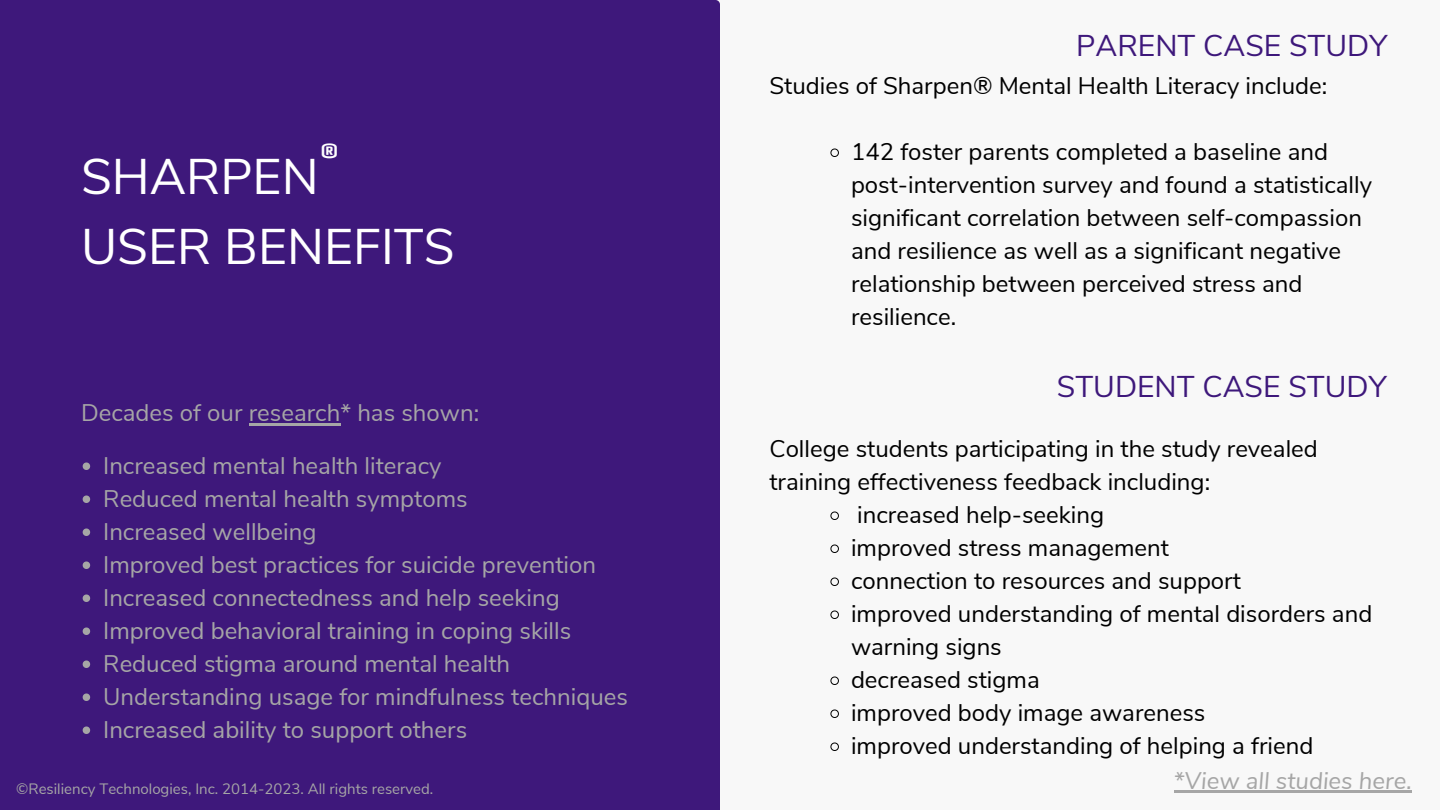
<style>
.page{position:relative;width:1440px;height:810px;background:#f8f8f8}
.page>*{position:absolute;margin:0;border:0;box-sizing:border-box;transform-origin:0 0}
.t1{font:50px "Nunito Sans";color:#fff}
.t2{font:30px "Nunito Sans";color:#3e187b}
.t3{font:24px/33px "Nunito Sans";color:#000}
.t4{font:24px "Nunito Sans";color:#a6a6a6}
.t5{font:italic 24px "Nunito Sans";color:#a6a6a6}
.t6{font:700 22.2px "Play";color:#fff}
.t7{font:15px "Nunito Sans";color:#a6a6a6}
</style>
<div class="page">
<div style="left:0;top:0;width:720px;height:810px;background:#3e187b"></div>
<svg style="left:83px;top:462px;width:7px;height:8px"></svg>
<svg style="left:83px;top:495px;width:7px;height:8px"></svg>
<svg style="left:83px;top:528px;width:7px;height:8px"></svg>
<svg style="left:83px;top:561px;width:7px;height:8px"></svg>
<svg style="left:83px;top:594px;width:7px;height:8px"></svg>
<svg style="left:83px;top:627px;width:7px;height:8px"></svg>
<svg style="left:83px;top:660px;width:7px;height:8px"></svg>
<svg style="left:83px;top:693px;width:7px;height:8px"></svg>
<svg style="left:83px;top:726px;width:7px;height:8px"></svg>
<hr style="left:249px;top:423px;width:91px;height:2px;background:#a6a6a6">
<hr style="left:1174px;top:791px;width:238px;height:2px;background:#a6a6a6">
<svg style="left:830px;top:148px;width:9px;height:9px"></svg>
<svg style="left:830px;top:511px;width:9px;height:9px"></svg>
<svg style="left:830px;top:544px;width:9px;height:9px"></svg>
<svg style="left:830px;top:577px;width:9px;height:9px"></svg>
<svg style="left:830px;top:610px;width:9px;height:9px"></svg>
<svg style="left:830px;top:676px;width:9px;height:9px"></svg>
<svg style="left:830px;top:709px;width:9px;height:9px"></svg>
<svg style="left:830px;top:742px;width:9px;height:9px"></svg>
<p class="t6" style="left:321px;top:137px;width:19px">®</p>
<p class="t1" style="left:81px;top:143px;width:239px">SHARPEN</p>
<p class="t1" style="left:81px;top:213px;width:375px">USER BENEFITS</p>
<p class="t4" style="left:81px;top:397px;width:400px">Decades of our research* has shown:</p>
<p class="t4" style="left:103px;top:449px;width:340px">Increased mental health literacy</p>
<p class="t4" style="left:103px;top:482px;width:366px">Reduced mental health symptoms</p>
<p class="t4" style="left:103px;top:515px;width:215px">Increased wellbeing</p>
<p class="t4" style="left:103px;top:548px;width:494px">Improved best practices for suicide prevention</p>
<p class="t4" style="left:103px;top:581px;width:458px">Increased connectedness and help seeking</p>
<p class="t4" style="left:103px;top:614px;width:470px">Improved behavioral training in coping skills</p>
<p class="t4" style="left:103px;top:647px;width:409px">Reduced stigma around mental health</p>
<p class="t4" style="left:103px;top:680px;width:526px">Understanding usage for mindfulness techniques</p>
<p class="t4" style="left:103px;top:713px;width:366px">Increased ability to support others</p>
<p class="t7" style="left:16px;top:778px;width:419px">©Resiliency Technologies, Inc. 2014-2023. All rights reserved.</p>
<p class="t2" style="left:1076px;top:25px;width:313px">PARENT CASE STUDY</p>
<p class="t3" style="left:769px;top:70px;width:559px">Studies of Sharpen® Mental Health Literacy include:</p>
<p class="t3" style="left:851px;top:136px;width:523px">142 foster parents completed a baseline and post-intervention survey and found a statistically significant correlation between self-compassion and resilience as well as a significant negative relationship between perceived stress and resilience.</p>
<p class="t2" style="left:1057px;top:366px;width:331px">STUDENT CASE STUDY</p>
<p class="t3" style="left:769px;top:433px;width:550px">College students participating in the study revealed training effectiveness feedback including:</p>
<p class="t3" style="left:857px;top:499px;width:248px">increased help-seeking</p>
<p class="t3" style="left:851px;top:532px;width:320px">improved stress management</p>
<p class="t3" style="left:851px;top:565px;width:391px">connection to resources and support</p>
<p class="t3" style="left:851px;top:598px;width:523px">improved understanding of mental disorders and warning signs</p>
<p class="t3" style="left:851px;top:664px;width:190px">decreased stigma</p>
<p class="t3" style="left:851px;top:697px;width:356px">improved body image awareness</p>
<p class="t3" style="left:851px;top:730px;width:464px">improved understanding of helping a friend</p>
<p class="t5" style="left:1174px;top:765px;width:239px">*View all studies here.</p>
</div>
